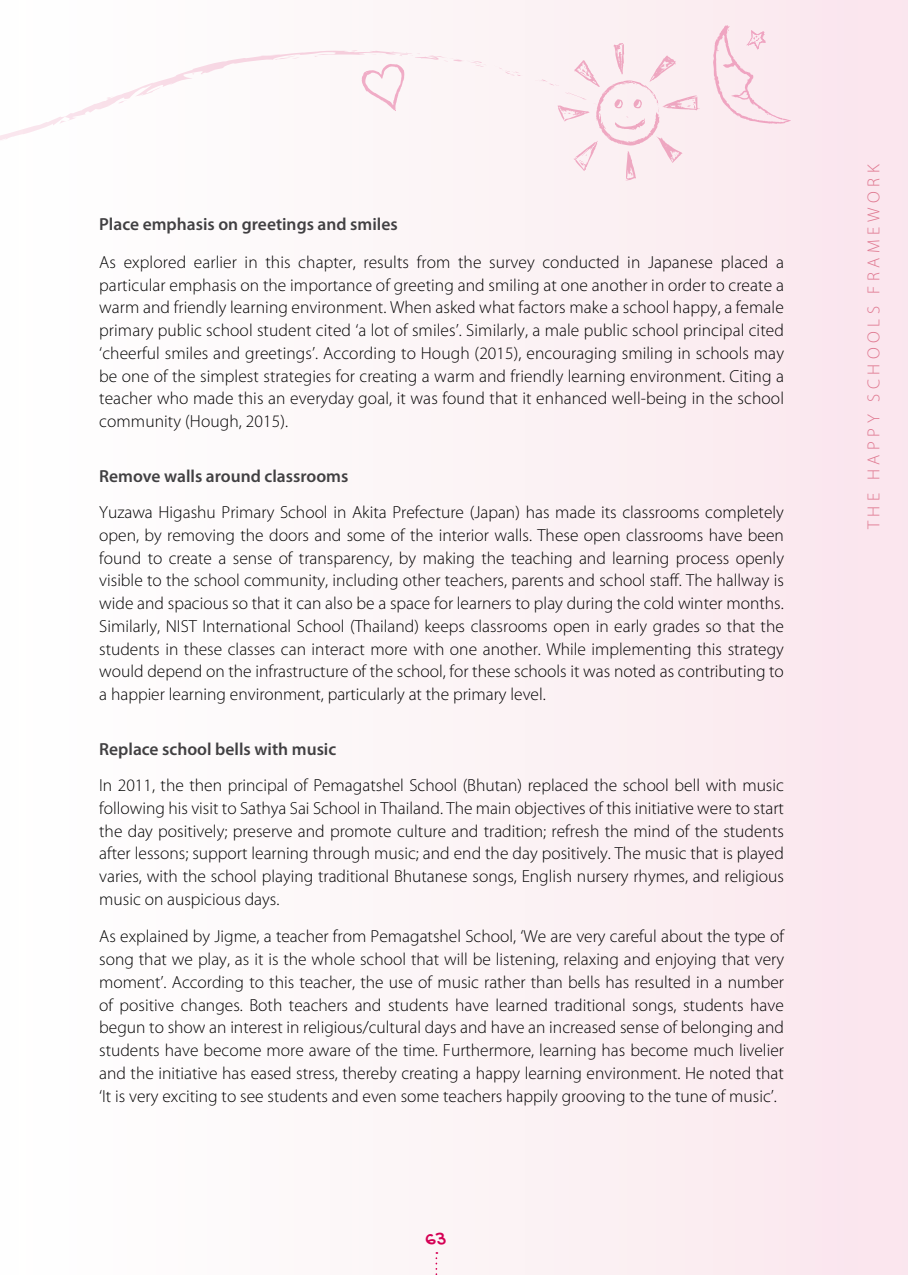
<style>
.page{position:relative;width:908px;height:1275px;background:#fff}
.page>*{position:absolute;margin:0;border:0;box-sizing:border-box;transform-origin:0 0}
.t1{font:21px "Gochi Hand";color:#d50054}
.t2{font:300 17.5px/22.8px "Myriad Pro";color:#000;text-align:justify}
.t3{font:600 17.5px "Myriad Pro";color:#414042}
.t4{font:300 17.5px "Myriad Pro";letter-spacing:.26em;color:#df778f}
</style>
<div class="page">
<div style="left:437px;top:0;width:471px;height:1275px;background:#fbeef1"></div>
<svg style="left:435px;top:1252px;width:2px;height:23px"></svg>
<svg style="left:534px;top:43px;width:166px;height:137px"></svg>
<svg style="left:713px;top:25px;width:78px;height:99px"></svg>
<svg style="left:0;top:50px;width:523px;height:108px"></svg>
<p class="t3" style="left:99px;top:213px;width:300px">Place emphasis on greetings and smiles</p>
<p class="t2" style="left:99px;top:250px;width:686px">As explored earlier in this chapter, results from the survey conducted in Japanese placed a particular emphasis on the importance of greeting and smiling at one another in order to create a warm and friendly learning environment. When asked what factors make a school happy, a female primary public school student cited ‘a lot of smiles’. Similarly, a male public school principal cited ‘cheerful smiles and greetings’. According to Hough (2015), encouraging smiling in schools may be one of the simplest strategies for creating a warm and friendly learning environment. Citing a teacher who made this an everyday goal, it was found that it enhanced well-being in the school community (Hough, 2015).</p>
<p class="t3" style="left:99px;top:465px;width:251px">Remove walls around classrooms</p>
<p class="t2" style="left:99px;top:501px;width:686px">Yuzawa Higashu Primary School in Akita Prefecture (Japan) has made its classrooms completely open, by removing the doors and some of the interior walls. These open classrooms have been found to create a sense of transparency, by making the teaching and learning process openly visible to the school community, including other teachers, parents and school staff. The hallway is wide and spacious so that it can also be a space for learners to play during the cold winter months.<br>Similarly, NIST International School (Thailand) keeps classrooms open in early grades so that the students in these classes can interact more with one another. While implementing this strategy would depend on the infrastructure of the school, for these schools it was noted as contributing to a happier learning environment, particularly at the primary level.</p>
<p class="t3" style="left:99px;top:738px;width:239px">Replace school bells with music</p>
<p class="t2" style="left:99px;top:774px;width:686px">In 2011, the then principal of Pemagatshel School (Bhutan) replaced the school bell with music following his visit to Sathya Sai School in Thailand. The main objectives of this initiative were to start the day positively; preserve and promote culture and tradition; refresh the mind of the students after lessons; support learning through music; and end the day positively. The music that is played varies, with the school playing traditional Bhutanese songs, English nursery rhymes, and religious music on auspicious days.</p>
<p class="t2" style="left:99px;top:925px;width:686px">As explained by Jigme, a teacher from Pemagatshel School, ‘We are very careful about the type of song that we play, as it is the whole school that will be listening, relaxing and enjoying that very moment’. According to this teacher, the use of music rather than bells has resulted in a number of positive changes. Both teachers and students have learned traditional songs, students have begun to show an interest in religious/cultural days and have an increased sense of belonging and students have become more aware of the time. Furthermore, learning has become much livelier and the initiative has eased stress, thereby creating a happy learning environment. He noted that ‘It is very exciting to see students and even some teachers happily grooving to the tune of music’.</p>
<p class="t1" style="left:425px;top:1228px;width:23px">63</p>
<p class="t4" style="left:863px;top:529px;width:367px;rotate:-90deg">THE HAPPY SCHOOLS FRAMEWORK</p>
</div>
